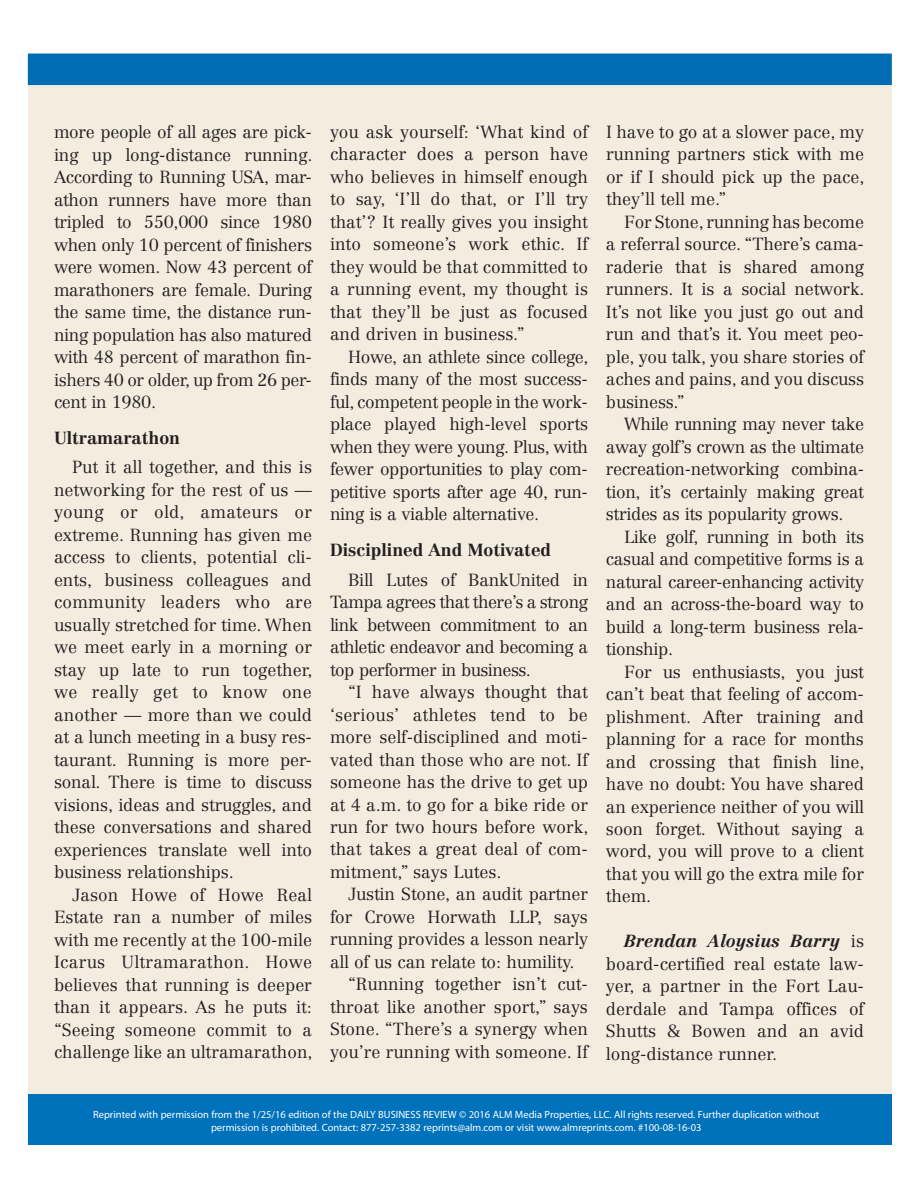
<style>
.page{position:relative;width:918px;height:1188px;background:#fff}
.page>*{position:absolute;margin:0;border:0;box-sizing:border-box;transform-origin:0 0}
.t1{font:300 17.25px/22.5px "Centennial LT Std";letter-spacing:-.01em;color:#231f20;text-align:justify}
.t2{font:700 17.25px "Centennial LT Std";color:#231f20}
.t3{font:10.5px/13.5px "Myriad Pro";color:#fff;text-align:center}
.s1{font-weight:700;font-style:italic}
</style>
<div class="page">
<div style="left:28px;top:80px;width:864px;height:1023px;background:#f4ecdf"></div>
<div style="left:28px;top:54px;width:864px;height:31px;background:#006cb3"></div>
<div style="left:28px;top:1094px;width:864px;height:51px;background:#0072bc"></div>
<p class="t1" style="left:54px;top:121px;width:260px">more people of all ages are pick&shy;ing up long-distance running.<br>According to Running USA, mar&shy;athon runners have more than tripled to 550,000 since 1980 when only 10 percent of finishers were women. Now 43 percent of marathoners are female. During the same time, the distance run&shy;ning population has also matured with 48 percent of marathon fin&shy;ishers 40 or older, up from 26 per&shy;cent in 1980.</p>
<p class="t2" style="left:54px;top:428px;width:128px">Ultramarathon</p>
<p class="t1" style="left:54px;top:456px;width:260px;text-indent:18px">Put it all together, and this is networking for the rest of us — young or old, amateurs or extreme. Running has given me access to clients, potential cli&shy;ents, business colleagues and community leaders who are usually stretched for time. When we meet early in a morning or stay up late to run together, we really get to know one another — more than we could at a lunch meeting in a busy res&shy;taurant. Running is more per&shy;sonal. There is time to discuss visions, ideas and struggles, and these conversations and shared experiences translate well into business relationships.</p>
<p class="t1" style="left:54px;top:883px;width:260px;text-indent:18px">Jason Howe of Howe Real Estate ran a number of miles with me recently at the 100-mile Icarus Ultramarathon. Howe believes that running is deeper than it appears. As he puts it: “Seeing someone commit to a challenge like an ultramarathon,</p>
<p class="t1" style="left:330px;top:121px;width:260px">you ask yourself: ‘What kind of character does a person have who believes in himself enough to say, ‘I’ll do that, or I’ll try that’? It really gives you insight into someone’s work ethic. If they would be that committed to a running event, my thought is that they’ll be just as focused and driven in business.”</p>
<p class="t1" style="left:330px;top:346px;width:260px;text-indent:18px">Howe, an athlete since college, finds many of the most success&shy;ful, competent people in the work&shy;place played high-level sports when they were young. Plus, with fewer opportunities to play com&shy;petitive sports after age 40, run&shy;ning is a viable alternative.</p>
<p class="t2" style="left:330px;top:540px;width:223px">Disciplined And Motivated</p>
<p class="t1" style="left:330px;top:568px;width:260px;text-indent:18px">Bill Lutes of BankUnited in Tampa agrees that there’s a strong link between commitment to an athletic endeavor and becoming a top performer in business.</p>
<p class="t1" style="left:330px;top:681px;width:260px;text-indent:18px">“I have always thought that ‘serious’ athletes tend to be more self-disciplined and moti&shy;vated than those who are not. If someone has the drive to get up at 4 a.m. to go for a bike ride or run for two hours before work, that takes a great deal of com&shy;mitment,” says Lutes.</p>
<p class="t1" style="left:348px;top:883px;width:241px">Justin Stone, an audit partner</p>
<p class="t1" style="left:330px;top:906px;width:259px">for Crowe Horwath LLP, says</p>
<p class="t1" style="left:330px;top:928px;width:260px">running provides a lesson nearly</p>
<p class="t1" style="left:330px;top:951px;width:246px">all of us can relate to: humility.</p>
<p class="t1" style="left:348px;top:973px;width:241px">“Running together isn’t cut-</p>
<p class="t1" style="left:330px;top:996px;width:259px">throat like another sport,” says</p>
<p class="t1" style="left:330px;top:1018px;width:260px">Stone. “There’s a synergy when</p>
<p class="t1" style="left:330px;top:1041px;width:259px">you’re running with someone. If</p>
<p class="t1" style="left:606px;top:120px;width:260px">I have to go at a slower pace, my running partners stick with me or if I should pick up the pace, they’ll tell me.”</p>
<p class="t1" style="left:606px;top:210px;width:260px;text-indent:18px">For Stone, running has become a referral source. “There’s cama&shy;raderie that is shared among runners. It is a social network.<br>It’s not like you just go out and run and that’s it. You meet peo&shy;ple, you talk, you share stories of aches and pains, and you discuss business.”</p>
<p class="t1" style="left:606px;top:413px;width:260px;text-indent:18px">While running may never take away golf’s crown as the ultimate recreation-networking combina&shy;tion, it’s certainly making great strides as its popularity grows.</p>
<p class="t1" style="left:606px;top:525px;width:260px;text-indent:18px">Like golf, running in both its casual and competitive forms is a natural career-enhancing activity and an across-the-board way to build a long-term business rela&shy;tionship.</p>
<p class="t1" style="left:606px;top:660px;width:260px;text-indent:18px">For us enthusiasts, you just can’t beat that feeling of accom&shy;plishment. After training and planning for a race for months and crossing that finish line, have no doubt: You have shared an experience neither of you will soon forget. Without saying a word, you will prove to a client that you will go the extra mile for them.</p>
<p class="t1" style="left:606px;top:930px;width:260px;text-indent:18px"><span class="s1">Brendan Aloysius Barry</span> is board-certified real estate law&shy;yer, a partner in the Fort Lau&shy;derdale and Tampa offices of Shutts &amp; Bowen and an avid long-distance runner.</p>
<p class="t3" style="left:93px;top:1107px;width:728px">Reprinted with permission from the 1/25/16 edition of the DAILY BUSINESS REVIEW © 2016 ALM Media Properties, LLC. All rights reserved. Further duplication without permission is prohibited. Contact: 877-257-3382 reprints@alm.com or visit www.almreprints.com. #100-08-16-03</p>
</div>
